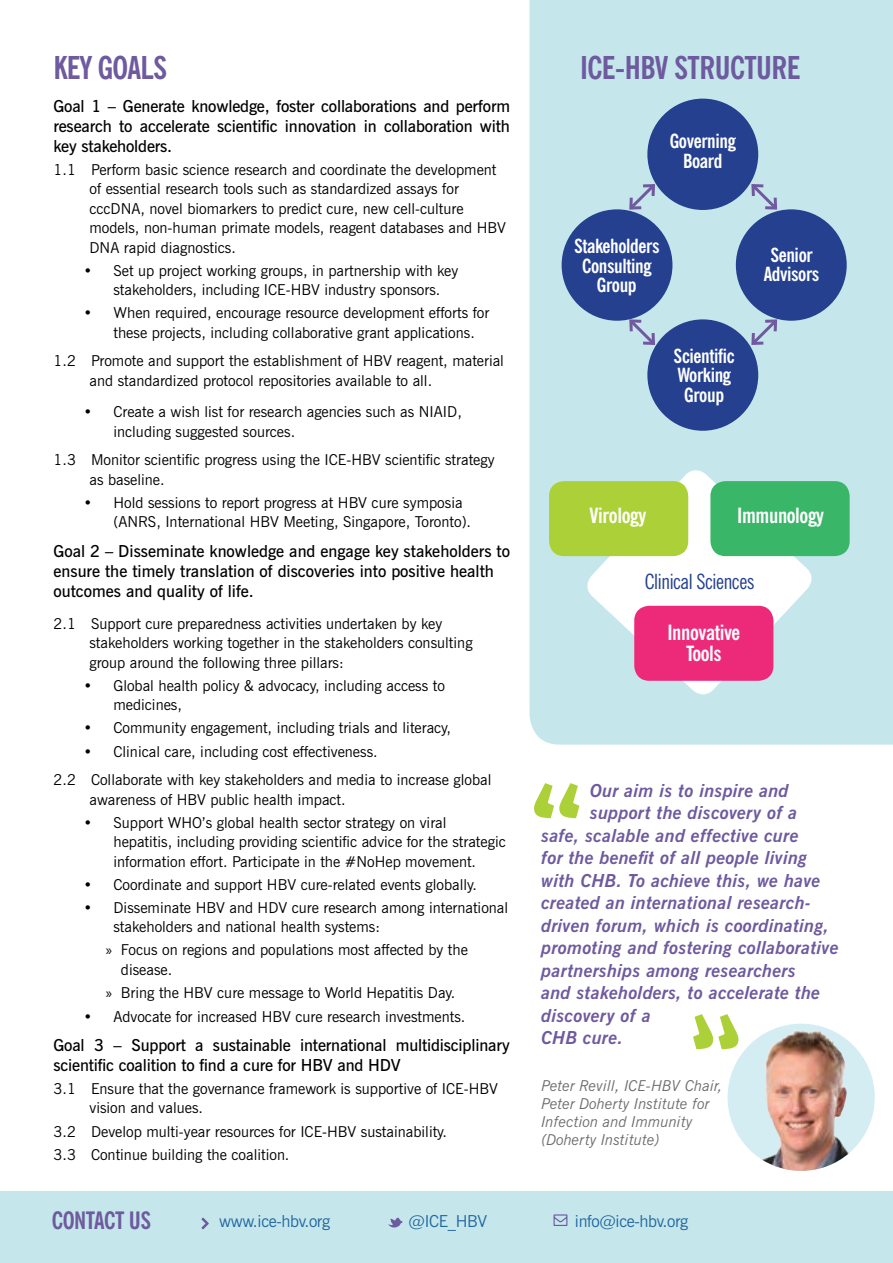
<style>
.page{position:relative;width:893px;height:1263px;background:#fff}
.page>*{position:absolute;margin:0;border:0;box-sizing:border-box;transform-origin:0 0}
.t1{font:700 condensed 31.5px "News Gothic BT";letter-spacing:-.02em;color:#6e5a9e}
.t2{font:700 condensed 24px "News Gothic BT";letter-spacing:-.02em;color:#6e5a9e}
.t3{font:700 condensed 21px/21px "News Gothic BT";letter-spacing:-.02em;color:#fff;text-align:center}
.t4{font:condensed 21px "News Gothic BT";letter-spacing:-.02em;color:#25408f}
.t5{font:700 condensed 19.5px/19.5px "News Gothic BT";letter-spacing:-.02em;color:#fff;text-align:center}
.t6{font:italic 700 18px "News Gothic BT";letter-spacing:.015em;color:#6e5a9e}
.t7{font:600 16.5px/20.2px "News Gothic BT";letter-spacing:-.01em;color:#000}
.t8{font:16.5px "News Gothic BT";letter-spacing:-.02em;color:#21679e}
.t9{font:15px/19.5px "News Gothic BT";color:#000}
.t10{font:italic 15px/18px "News Gothic BT";color:#6d6e71}
.s1{font-family:"Myriad Pro"}
</style>
<div class="page">
<div style="left:530px;top:0;width:363px;height:745px;background:#c5e7ec"></div>
<svg style="left:582px;top:464px;width:235px;height:236px;fill:#c5e7ec"></svg>
<div style="left:710px;top:481px;width:140px;height:75px;background:#3ab669;border-radius:15px"></div>
<div style="left:549px;top:481px;width:139px;height:75px;background:#acd037;border-radius:15px"></div>
<div style="left:562px;top:209px;width:110px;height:112px;background:#25408f;border-radius:50%"></div>
<div style="left:736px;top:209px;width:111px;height:112px;background:#25408f;border-radius:50%"></div>
<div style="left:647px;top:319px;width:111px;height:112px;background:#25408f;border-radius:50%"></div>
<div style="left:647px;top:99px;width:111px;height:111px;background:#25408f;border-radius:50%"></div>
<div style="left:727px;top:1024px;width:148px;height:147px;background:#d3edf2;border-radius:50%"></div>
<img style="left:762px;top:1028px;width:87px;height:143px">
<svg style="left:534px;top:783px;width:45px;height:35px"></svg>
<svg style="left:693px;top:1014px;width:45px;height:35px"></svg>
<div style="left:0;top:1191px;width:893px;height:72px;background:#c5e7ec"></div>
<svg style="left:202px;top:1218px;width:7px;height:11px"></svg>
<svg style="left:388px;top:1218px;width:14px;height:9px"></svg>
<svg style="left:553px;top:1214px;width:14px;height:12px"></svg>
<svg style="left:749px;top:181px;width:31px;height:31px"></svg>
<svg style="left:627px;top:317px;width:31px;height:31px"></svg>
<svg style="left:627px;top:181px;width:31px;height:31px"></svg>
<svg style="left:749px;top:317px;width:31px;height:31px"></svg>
<div style="left:634px;top:606px;width:139px;height:75px;background:#ed2a7a;border-radius:15px"></div>
<h1 class="t1" style="left:53px;top:49px;width:115px">KEY GOALS</h1>
<p class="t7" style="left:53px;top:95px;width:458px;text-align:justify">Goal 1 – Generate knowledge, foster collaborations and perform research to accelerate scientific innovation in collaboration with key stakeholders.</p>
<p class="t9" style="left:89px;top:159px;width:418px;text-indent:-36px">1.1 Perform basic science research and coordinate the development of essential research tools such as standardized assays for cccDNA, novel biomarkers to predict cure, new cell-culture models, non-human primate models, reagent databases and HBV DNA rapid diagnostics.</p>
<p class="t9" style="left:113px;top:261px;width:346px;text-indent:-30px">• Set up project working groups, in partnership with key stakeholders, including ICE-HBV industry sponsors.</p>
<p class="t9" style="left:113px;top:303px;width:377px;text-indent:-30px">• When required, encourage resource development efforts for these projects, including collaborative grant applications.</p>
<p class="t9" style="left:89px;top:351px;width:416px;text-indent:-36px">1.2 Promote and support the establishment of HBV reagent, material and standardized protocol repositories available to all.</p>
<p class="t9" style="left:113px;top:402px;width:350px;text-indent:-30px">• Create a wish list for research agencies such as NIAID, including suggested sources.</p>
<p class="t9" style="left:89px;top:450px;width:407px;text-indent:-36px">1.3 Monitor scientific progress using the ICE-HBV scientific strategy as baseline.</p>
<p class="t9" style="left:113px;top:493px;width:359px;text-indent:-30px">• Hold sessions to report progress at HBV cure symposia (ANRS, International HBV Meeting, Singapore, Toronto).</p>
<p class="t7" style="left:53px;top:541px;width:458px">Goal 2 – Disseminate knowledge and engage key stakeholders to ensure the timely translation of discoveries into positive health outcomes and quality of life.</p>
<p class="t9" style="left:89px;top:613px;width:385px;text-indent:-36px">2.1 Support cure preparedness activities undertaken by key stakeholders working together in the stakeholders consulting group around the following three pillars:</p>
<p class="t9" style="left:113px;top:676px;width:333px;text-indent:-30px">• Global health policy &amp; advocacy, including access to medicines,</p>
<p class="t9" style="left:83px;top:718px;width:369px">• Community engagement, including trials and literacy,</p>
<p class="t9" style="left:53px;top:737px;width:439px;line-height:28.5px;text-indent:30px">• Clinical care, including cost effectiveness.<br>2.2 Collaborate with key stakeholders and media to increase global</p>
<p class="t9" style="left:89px;top:789px;width:258px">awareness of HBV public health impact.</p>
<p class="t9" style="left:113px;top:812px;width:394px;text-indent:-30px">• Support WHO’s global health sector strategy on viral hepatitis, including providing scientific advice for the strategic information effort. Participate in the #NoHep movement.</p>
<p class="t9" style="left:83px;top:874px;width:395px">• Coordinate and support HBV cure-related events globally.</p>
<p class="t9" style="left:113px;top:898px;width:396px;text-indent:-30px">• Disseminate HBV and HDV cure research among international stakeholders and national health systems:</p>
<p class="t9" style="left:121px;top:940px;width:348px;text-indent:-15px"><span class="s1">»</span> Focus on regions and populations most affected by the disease.</p>
<p class="t9" style="left:106px;top:983px;width:351px"><span class="s1">»</span> Bring the HBV cure message to World Hepatitis Day.</p>
<p class="t9" style="left:83px;top:1007px;width:384px">• Advocate for increased HBV cure research investments.</p>
<p class="t7" style="left:53px;top:1035px;width:458px">Goal 3 – Support a sustainable international multidisciplinary scientific coalition to find a cure for HBV and HDV</p>
<p class="t9" style="left:89px;top:1079px;width:410px;text-indent:-36px">3.1 Ensure that the governance framework is supportive of ICE-HBV vision and values.</p>
<p class="t9" style="left:53px;top:1119px;width:395px;line-height:23.1px">3.2 Develop multi-year resources for ICE-HBV sustainability.<br>3.3 Continue building the coalition.</p>
<h1 class="t1" style="left:580px;top:49px;width:222px">ICE-HBV STRUCTURE</h1>
<h3 class="t5" style="left:670px;top:131px;width:68px">Governing<br>Board</h3>
<h3 class="t5" style="left:574px;top:236px;width:87px">Stakeholders<br>Consulting<br>Group</h3>
<h3 class="t5" style="left:674px;top:346px;width:63px">Scientific<br>Working<br>Group</h3>
<h3 class="t5" style="left:764px;top:245px;width:57px">Senior<br>Advisors</h3>
<h3 class="t3" style="left:590px;top:505px;width:58px">Virology</h3>
<h3 class="t3" style="left:737px;top:505px;width:88px">Immunology</h3>
<h3 class="t4" style="left:645px;top:568px;width:111px">Clinical Sciences</h3>
<h3 class="t3" style="left:667px;top:621px;width:74px">Innovative<br>Tools</h3>
<p class="t6" style="left:590px;top:779px;width:200px">Our aim is to inspire and</p>
<p class="t6" style="left:590px;top:802px;width:209px">support the discovery of a</p>
<p class="t6" style="left:541px;top:824px;width:259px">safe, scalable and effective cure</p>
<p class="t6" style="left:541px;top:847px;width:267px">for the benefit of all people living</p>
<p class="t6" style="left:541px;top:869px;width:281px">with CHB. To achieve this, we have</p>
<p class="t6" style="left:541px;top:892px;width:271px">created an international research-</p>
<p class="t6" style="left:541px;top:914px;width:289px">driven forum, which is coordinating,</p>
<p class="t6" style="left:541px;top:937px;width:299px">promoting and fostering collaborative</p>
<p class="t6" style="left:541px;top:959px;width:256px">partnerships among researchers</p>
<p class="t6" style="left:541px;top:982px;width:280px">and stakeholders, to accelerate the</p>
<p class="t6" style="left:541px;top:1004px;width:111px">discovery of a</p>
<p class="t6" style="left:541px;top:1027px;width:83px">CHB cure.</p>
<p class="t10" style="left:541px;top:1076px;width:183px">Peter Revill, ICE-HBV Chair,<br>Peter Doherty Institute for<br>Infection and Immunity (Doherty Institute)</p>
<h2 class="t2" style="left:52px;top:1206px;width:101px">CONTACT US</h2>
<p class="t8" style="left:219px;top:1211px;width:113px">www.ice-hbv.org</p>
<p class="t8" style="left:408px;top:1211px;width:80px">@ICE_HBV</p>
<p class="t8" style="left:575px;top:1211px;width:115px">info@ice-hbv.org</p>
</div>
